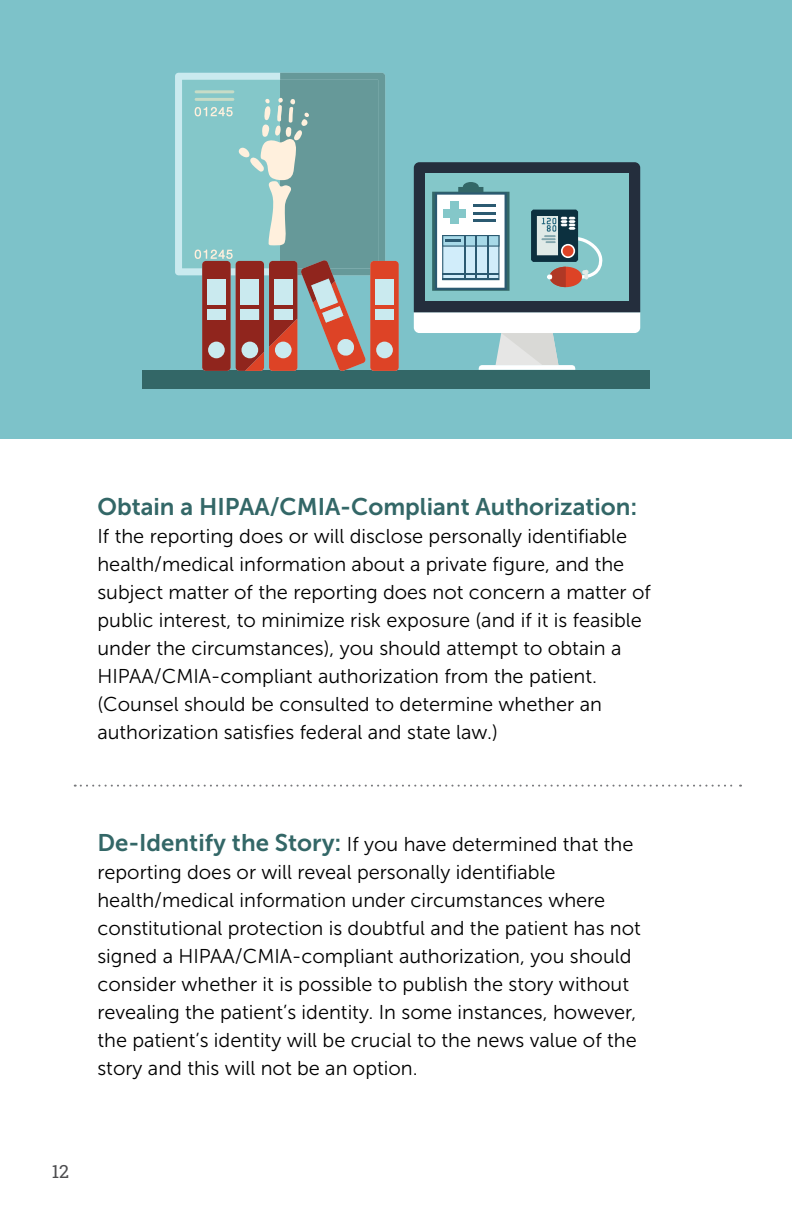
<style>
.page{position:relative;width:792px;height:1224px;background:#fff}
.page>*{position:absolute;margin:0;border:0;box-sizing:border-box;transform-origin:0 0}
.t1{font:24px "Museo Sans 700";color:#336767}
.t2{font:20px/28px "Museo Sans 300";color:#000}
.t3{font:18px "Roboto Slab";color:#4d4d4f}
.s1{font-family:"Museo Sans 700";font-size:24px;color:#336767}
</style>
<div class="page">
<div style="left:0;top:0;width:792px;height:439px;background:#7dc2c9"></div>
<svg style="left:175px;top:73px;width:20px;height:202px"></svg>
<div style="left:142px;top:370px;width:508px;height:18px;background:#336767"></div>
<svg style="left:195px;top:73px;width:204px;height:298px"></svg>
<svg style="left:414px;top:162px;width:226px;height:208px"></svg>
<div style="left:563px;top:246px;width:10px;height:10px;background:#dd4326;border-radius:50%"></div>
<svg style="left:75px;top:785px;width:666px;height:2px"></svg>
<p class="t1" style="left:97px;top:493px;width:542px">Obtain a HIPAA/CMIA-Compliant Authorization:</p>
<p class="t2" style="left:97px;top:522px;width:555px">If the reporting does or will disclose personally identifiable health/medical information about a private figure, and the subject matter of the reporting does not concern a matter of public interest, to minimize risk exposure (and if it is feasible under the circumstances), you should attempt to obtain a HIPAA/CMIA-compliant authorization from the patient. (Counsel should be consulted to determine whether an authorization satisfies federal and state law.)</p>
<p class="t2" style="left:97px;top:830px;width:545px"><span class="s1">De-Identify the Story:</span> If you have determined that the reporting does or will reveal personally identifiable health/medical information under circumstances where constitutional protection is doubtful and the patient has not signed a HIPAA/CMIA-compliant authorization, you should consider whether it is possible to publish the story without revealing the patient’s identity. In some instances, however, the patient’s identity will be crucial to the news value of the story and this will not be an option.</p>
<p class="t3" style="left:52px;top:1159px;width:19px">12</p>
</div>
